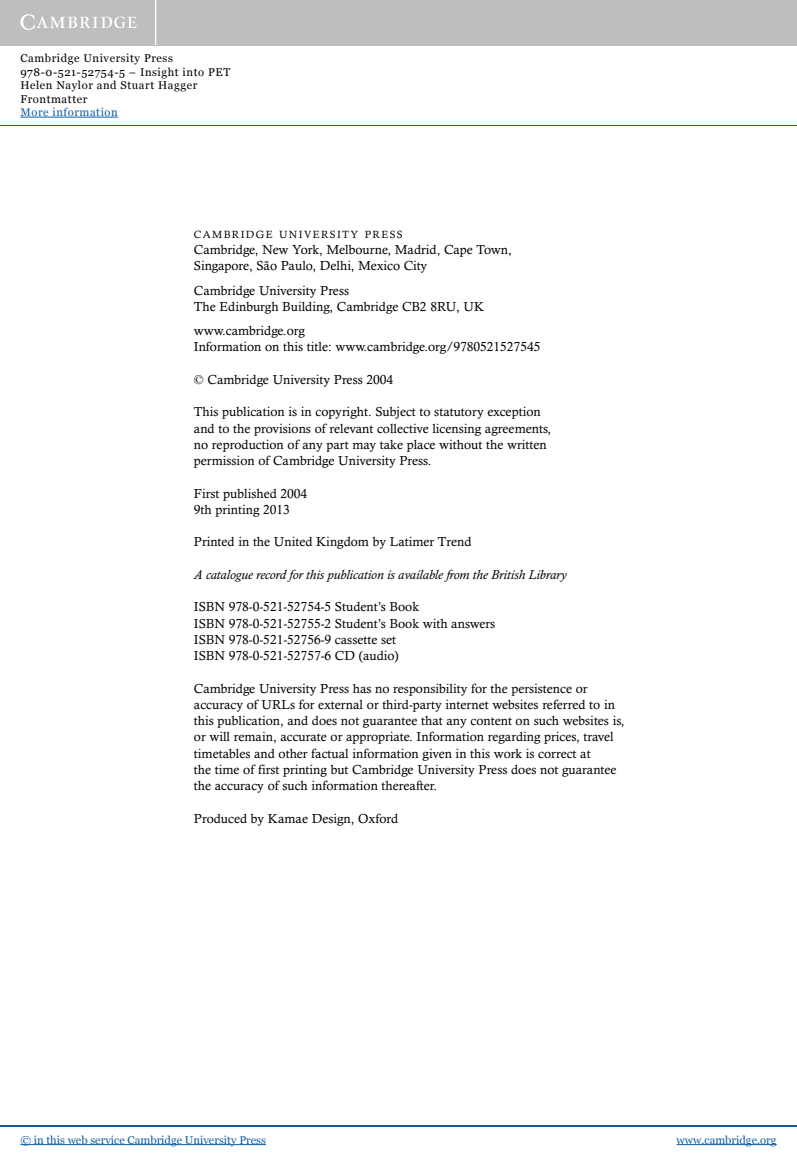
<style>
.page{position:relative;width:797px;height:1164px;background:#fff}
.page>*{position:absolute;margin:0;border:0;box-sizing:border-box;transform-origin:0 0}
.t1{font:13.12px/16.2px "Calisto";color:#000}
.t2{font:italic 13.12px "Calisto";color:#000}
.t3{font:11.25px/13.4px "Georgia";letter-spacing:.05em;color:#000}
.t4{font:11.25px "Georgia";color:#105ea3}
.t5{font:11.25px "Georgia";letter-spacing:.05em;color:#105ea3}
.t6{font:10.5px "Calisto";letter-spacing:.125em;color:#000}
</style>
<div class="page">
<div style="left:0;top:0;width:796px;height:45px;background:#bcbebf"></div>
<hr style="left:155px;top:0;width:1px;height:45px;background:#fff">
<svg style="left:20px;top:14px;width:117px;height:16px"></svg>
<hr style="left:20px;top:117px;width:98px;height:1px;background:#105ea3">
<hr style="left:0;top:125px;width:796px;height:1px;background:#105ea3">
<hr style="left:0;top:1125px;width:796px;height:1px;background:#105ea3">
<hr style="left:20px;top:1144px;width:246px;height:1px;background:#105ea3">
<hr style="left:676px;top:1144px;width:100px;height:1px;background:#105ea3">
<p class="t3" style="left:20px;top:52px;width:211px">Cambridge University Press<br>978-0-521-52754-5 – Insight into PET<br>Helen Naylor and Stuart Hagger<br>Frontmatter</p>
<p class="t5" style="left:20px;top:105px;width:99px">More information</p>
<p class="t6" style="left:194px;top:229px;width:210px">CAMBRIDGE UNIVERSITY PRESS</p>
<p class="t1" style="left:194px;top:242px;width:319px">Cambridge, New York, Melbourne, Madrid, Cape Town,</p>
<p class="t1" style="left:194px;top:282px;width:292px">Cambridge University Press<br>The Edinburgh Building, Cambridge CB2 8RU, UK</p>
<p class="t1" style="left:194px;top:322px;width:348px">www.cambridge.org<br>Information on this title: www.cambridge.org/9780521527545</p>
<p class="t1" style="left:194px;top:371px;width:201px">© Cambridge University Press 2004</p>
<p class="t1" style="left:194px;top:404px;width:359px">This publication is in copyright. Subject to statutory exception and to the provisions of relevant collective licensing agreements, no reproduction of any part may take place without the written permission of Cambridge University Press.</p>
<p class="t1" style="left:194px;top:485px;width:115px">First published 2004</p>
<p class="t1" style="left:194px;top:534px;width:279px">Printed in the United Kingdom by Latimer Trend</p>
<p class="t2" style="left:194px;top:567px;width:374px">A catalogue record for this publication is available from the British Library</p>
<p class="t1" style="left:194px;top:599px;width:303px">ISBN 978-0-521-52754-5 Student’s Book<br>ISBN 978-0-521-52755-2 Student’s Book with answers ISBN 978-0-521-52756-9 cassette set<br>ISBN 978-0-521-52757-6 CD (audio)</p>
<p class="t1" style="left:194px;top:680px;width:432px">Cambridge University Press has no responsibility for the persistence or accuracy of URLs for external or third-party internet websites referred to in this publication, and does not guarantee that any content on such websites is, or will remain, accurate or appropriate. Information regarding prices, travel timetables and other factual information given in this work is correct at<br>the time of first printing but Cambridge University Press does not guarantee the accuracy of such information thereafter.</p>
<p class="t1" style="left:194px;top:810px;width:206px">Produced by Kamae Design, Oxford</p>
<p class="t1" style="left:194px;top:258px;width:235px">Singapore, São Paulo, Delhi, Mexico City</p>
<p class="t1" style="left:194px;top:501px;width:97px">9th printing 2013</p>
<p class="t4" style="left:20px;top:1133px;width:247px">© in this web service Cambridge University Press</p>
<p class="t4" style="left:676px;top:1133px;width:101px">www.cambridge.org</p>
</div>
